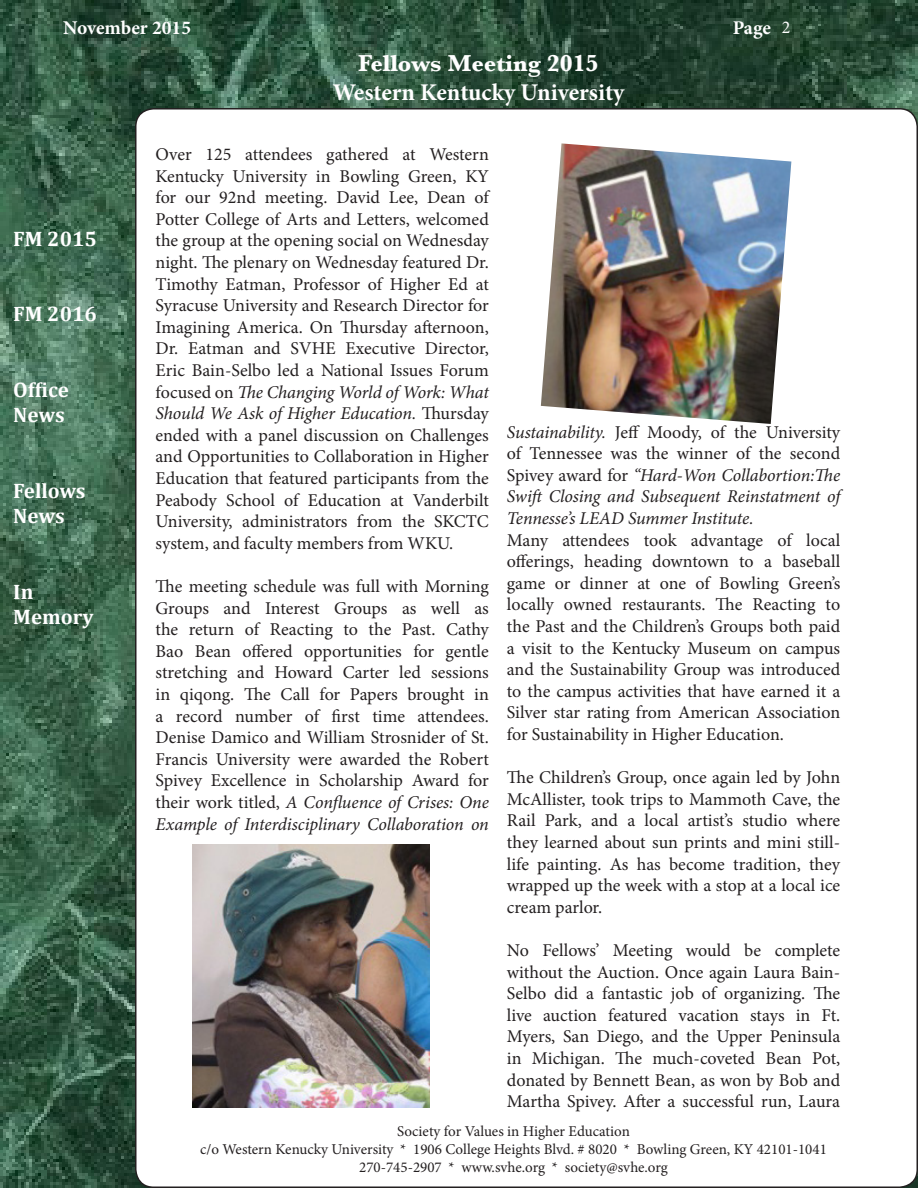
<style>
.page{position:relative;width:918px;height:1188px;background:#fff}
.page>*{position:absolute;margin:0;border:0;box-sizing:border-box;transform-origin:0 0}
.t1{font:700 24px "Minion Pro";letter-spacing:-.005em;color:#fff}
.t2{font:700 24px "Baskerville";color:#fff}
.t3{font:700 21px/25.2px "Cambria";color:#fff}
.t4{font:700 19.5px "Minion Pro";letter-spacing:-.005em;color:#fff}
.t5{font:18px/21.6px "Minion Pro";color:#231f20;text-align:justify}
.t6{font:italic 18px/21.6px "Minion Pro";letter-spacing:-.01em;color:#231f20;text-align:justify}
.t7{font:18px "Minion Pro";color:#fff}
.t8{font:15px/18px "Minion Pro";color:#231f20;text-align:center}
.s1{font-style:italic}
.s2{font-style:normal}
</style>
<div class="page">
<img style="left:0;top:0;width:918px;height:1188px">
<div style="left:136px;top:109px;width:781px;height:1078px;background:#fff;border-radius:18px"></div>
<img style="left:193px;top:845px;width:236px;height:263px">
<img style="left:541px;top:143px;width:250px;height:281px">
<p class="t4" style="left:63px;top:14px;width:130px">November 2015</p>
<p class="t4" style="left:733px;top:14px;width:40px">Page</p>
<p class="t2" style="left:358px;top:47px;width:242px">Fellows Meeting 2015</p>
<p class="t1" style="left:333px;top:76px;width:293px">Western Kentucky University</p>
<p class="t7" style="left:782px;top:15px;width:10px">2</p>
<p class="t3" style="left:13px;top:225px;width:85px">FM 2015</p>
<p class="t3" style="left:13px;top:301px;width:85px">FM 2016</p>
<p class="t3" style="left:13px;top:377px;width:57px">Office<br>News</p>
<p class="t3" style="left:13px;top:477px;width:74px">Fellows<br>News</p>
<p class="t3" style="left:13px;top:578px;width:82px">In<br>Memory</p>
<p class="t5" style="left:156px;top:144px;width:335px">Over 125 attendees gathered at Western Kentucky University in Bowling Green, KY for our 92nd meeting. David Lee, Dean of Potter College of Arts and Letters, welcomed the group at the opening social on Wednesday night. The plenary on Wednesday featured Dr.<br>Timothy Eatman, Professor of Higher Ed at Syracuse University and Research Director for Imagining America. On Thursday afternoon, Dr. Eatman and SVHE Executive Director, Eric Bain-Selbo led a National Issues Forum focused on <span class="s1">The Changing World of Work: What Should We Ask of Higher Education.</span> Thursday ended with a panel discussion on Challenges and Opportunities to Collaboration in Higher Education that featured participants from the Peabody School of Education at Vanderbilt University, administrators from the SKCTC system, and faculty members from WKU.</p>
<p class="t5" style="left:156px;top:576px;width:335px">The meeting schedule was full with Morning Groups and Interest Groups as well as the return of Reacting to the Past. Cathy Bao Bean offered opportunities for gentle stretching and Howard Carter led sessions in qiqong. The Call for Papers brought in a record number of first time attendees.<br>Denise Damico and William Strosnider of St.<br>Francis University were awarded the Robert Spivey Excellence in Scholarship Award for their work titled, <span class="s1">A Confluence of Crises: One Example of Interdisciplinary Collaboration on</span></p>
<p class="t6" style="left:507px;top:421px;width:335px">Sustainability. <span class="s2">Jeff Moody, of the University of Tennessee was the winner of the second Spivey award for</span> “Hard-Won Collabortion:The Swift Closing and Subsequent Reinstatment of Tennesse’s LEAD Summer Institute.</p>
<p class="t5" style="left:507px;top:529px;width:335px">Many attendees took advantage of local offerings, heading downtown to a baseball game or dinner at one of Bowling Green’s locally owned restaurants. The Reacting to the Past and the Children’s Groups both paid a visit to the Kentucky Museum on campus and the Sustainability Group was introduced to the campus activities that have earned it a Silver star rating from American Association for Sustainability in Higher Education.</p>
<p class="t5" style="left:507px;top:767px;width:335px">The Children’s Group, once again led by John McAllister, took trips to Mammoth Cave, the Rail Park, and a local artist’s studio where they learned about sun prints and mini still&shy;life painting. As has become tradition, they wrapped up the week with a stop at a local ice cream parlor.</p>
<p class="t5" style="left:507px;top:940px;width:335px">No Fellows’ Meeting would be complete without the Auction. Once again Laura Bain-Selbo did a fantastic job of organizing. The live auction featured vacation stays in Ft.<br>Myers, San Diego, and the Upper Peninsula in Michigan. The much-coveted Bean Pot, donated by Bennett Bean, as won by Bob and Martha Spivey. After a successful run, Laura</p>
<p class="t8" style="left:200px;top:1123px;width:628px">Society for Values in Higher Education<br>c/o Western Kenucky University * 1906 College Heights Blvd. # 8020 * Bowling Green, KY 42101-1041<br>270-745-2907 * www.svhe.org * society@svhe.org</p>
</div>
